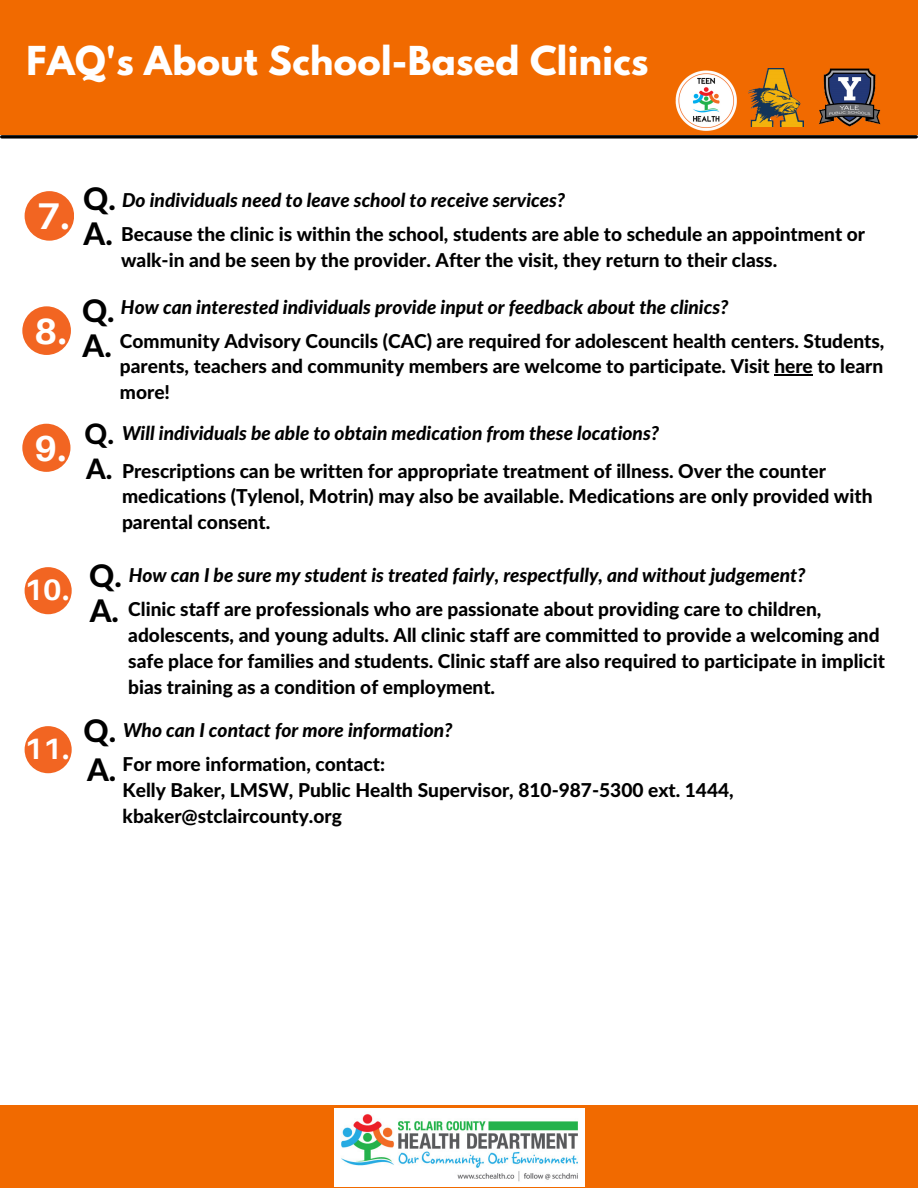
<style>
.page{position:relative;width:918px;height:1188px;background:#fff}
.page>*{position:absolute;margin:0;border:0;box-sizing:border-box;transform-origin:0 0}
.t1{font:700 37.2px "Aileron";color:#fff}
.t2{font:700 36.45px "Aileron";color:#fff}
.t3{font:700 36.15px "Aileron";color:#fff}
.t4{font:700 35.25px "League Spartan";letter-spacing:.01em;color:#fff}
.t5{font:800 31.2px "Lato Latin";color:#000}
.t6{font:700 29.55px "Aileron";color:#fff}
.t7{font:800 28.2px "Lato Latin";color:#000}
.t8{font:800 19.2px/25.8px "Lato Latin";color:#000}
.t9{font:italic 800 19.2px "Lato";color:#000}
</style>
<div class="page">
<svg style="left:2px;top:135px;width:914px;height:4px;background:#272727"></svg>
<div style="left:0;top:0;width:918px;height:135px;background:#f16a00"></div>
<img style="left:819px;top:68px;width:62px;height:59px">
<img style="left:748px;top:68px;width:56px;height:59px">
<img style="left:675px;top:70px;width:62px;height:61px">
<div style="left:25px;top:191px;width:49px;height:50px;background:#f26522;border-radius:50%"></div>
<div style="left:22px;top:306px;width:49px;height:49px;background:#f26522;border-radius:50%"></div>
<div style="left:22px;top:424px;width:48px;height:48px;background:#f26522;border-radius:50%"></div>
<div style="left:25px;top:567px;width:47px;height:47px;background:#f26522;border-radius:50%"></div>
<div style="left:0;top:1105px;width:918px;height:83px;background:#f16a00"></div>
<img style="left:334px;top:1109px;width:250px;height:77px">
<hr style="left:774px;top:375px;width:39px;height:1px;background:#000">
<div style="left:25px;top:726px;width:47px;height:47px;background:#f26522;border-radius:50%"></div>
<p class="t4" style="left:27px;top:43px;width:623px">FAQ's About School-Based Clinics</p>
<p class="t1" style="left:37px;top:193px;width:34px">7.</p>
<p class="t2" style="left:35px;top:308px;width:34px">8.</p>
<p class="t3" style="left:34px;top:426px;width:33px">9.</p>
<p class="t6" style="left:25px;top:572px;width:46px">10.</p>
<p class="t6" style="left:25px;top:731px;width:46px">11.</p>
<p class="t5" style="left:83px;top:185px;width:34px">Q.</p>
<p class="t5" style="left:84px;top:220px;width:31px">A.</p>
<p class="t9" style="left:122px;top:192px;width:445px">Do individuals need to leave school to receive services?</p>
<p class="t8" style="left:121px;top:222px;width:746px">Because the clinic is within the school, students are able to schedule an appointment or walk-in and be seen by the provider. After the visit, they return to their class.</p>
<p class="t5" style="left:82px;top:297px;width:34px">Q.</p>
<p class="t5" style="left:82px;top:332px;width:31px">A.</p>
<p class="t9" style="left:121px;top:299px;width:609px">How can interested individuals provide input or feedback about the clinics?</p>
<p class="t8" style="left:120px;top:329px;width:766px;text-align:justify">Community Advisory Councils (CAC) are required for adolescent health centers. Students, parents, teachers and community members are welcome to participate. Visit here to learn more!</p>
<p class="t7" style="left:85px;top:421px;width:31px">Q.</p>
<p class="t7" style="left:86px;top:457px;width:28px">A.</p>
<p class="t9" style="left:122px;top:424px;width:539px">Will individuals be able to obtain medication from these locations?</p>
<p class="t8" style="left:122px;top:459px;width:752px">Prescriptions can be written for appropriate treatment of illness. Over the counter medications (Tylenol, Motrin) may also be available. Medications are only provided with parental consent.</p>
<p class="t5" style="left:89px;top:562px;width:34px">Q.</p>
<p class="t5" style="left:90px;top:597px;width:31px">A.</p>
<p class="t9" style="left:129px;top:567px;width:678px">How can I be sure my student is treated fairly, respectfully, and without judgement?</p>
<p class="t8" style="left:128px;top:598px;width:758px">Clinic staff are professionals who are passionate about providing care to children, adolescents, and young adults. All clinic staff are committed to provide a welcoming and safe place for families and students. Clinic staff are also required to participate in implicit bias training as a condition of employment.</p>
<p class="t5" style="left:84px;top:717px;width:34px">Q.</p>
<p class="t5" style="left:87px;top:756px;width:31px">A.</p>
<p class="t9" style="left:123px;top:722px;width:331px">Who can I contact for more information?</p>
<p class="t8" style="left:123px;top:752px;width:264px">For more information, contact:</p>
<p class="t8" style="left:123px;top:778px;width:613px">Kelly Baker, LMSW, Public Health Supervisor, 810-987-5300 ext. 1444, kbaker@stclaircounty.org</p>
</div>
